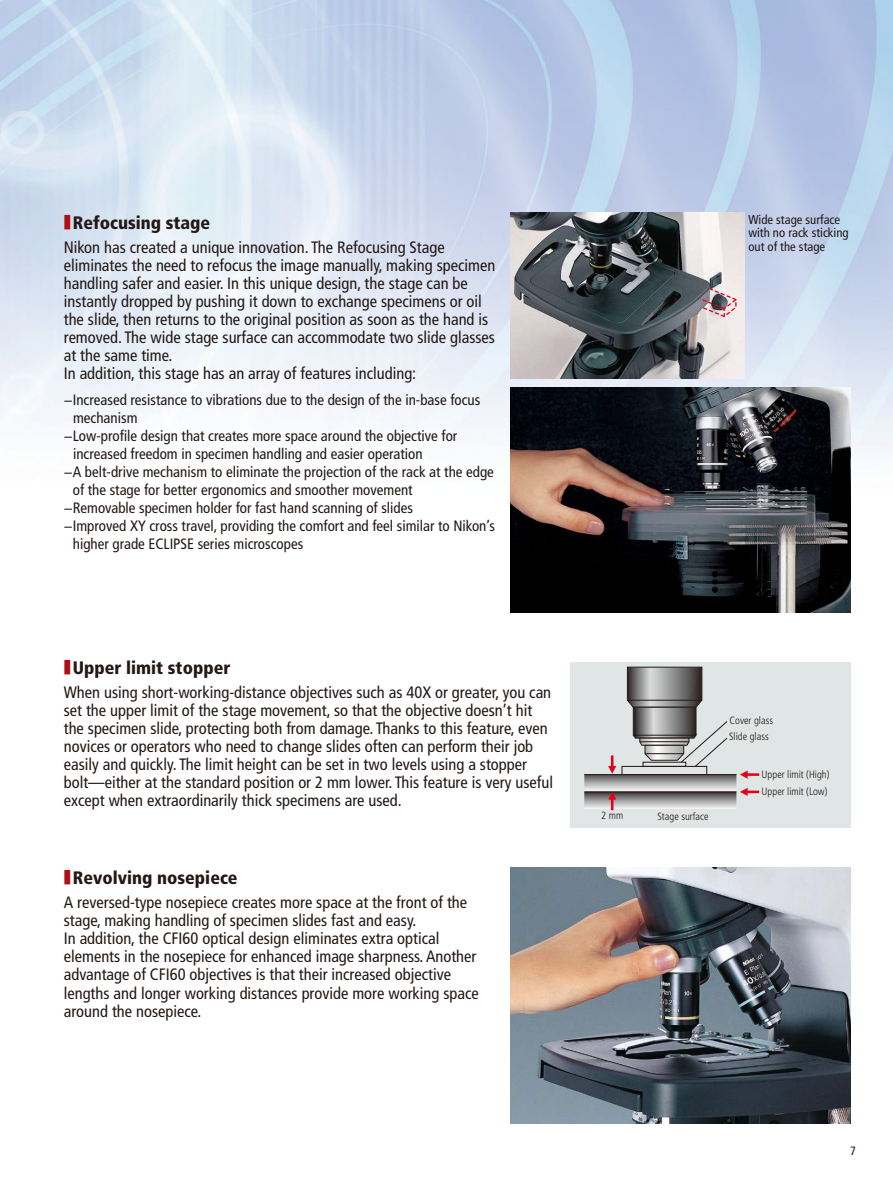
<style>
.page{position:relative;width:893px;height:1187px;background:#fff}
.page>*{position:absolute;margin:0;border:0;box-sizing:border-box;transform-origin:0 0}
.t1{font:900 condensed 18px "Frutiger";color:#231815}
.t2{font:condensed 16.5px/18px "Frutiger";color:#231815}
.t3{font:condensed 15px "Frutiger";color:#231815}
.t4{font:condensed 12.75px/13.8px "Frutiger";color:#231815}
.t5{font:condensed 12px "Frutiger";color:#231815}
.t6{font:300 condensed 10.5px/16px "Frutiger";color:#231815}
.s1{font-family:"Koz Go Pro";font-weight:700;font-stretch:normal;color:#ae0f17}
</style>
<div class="page">
<img style="left:0;top:0;width:893px;height:1124px">
<img style="left:510px;top:867px;width:340px;height:256px">
<img style="left:510px;top:387px;width:340px;height:225px">
<div style="left:570px;top:661px;width:280px;height:166px;background:#dfe6e5"></div>
<img style="left:584px;top:775px;width:152px;height:34px">
<hr style="left:584px;top:774px;width:152px;height:1px;background:#231815">
<hr style="left:584px;top:791px;width:152px;height:1px;background:#231815">
<svg style="left:608px;top:791px;width:8px;height:19px"></svg>
<svg style="left:740px;top:770px;width:19px;height:8px"></svg>
<svg style="left:608px;top:755px;width:8px;height:18px"></svg>
<svg style="left:740px;top:788px;width:19px;height:7px"></svg>
<svg style="left:627px;top:666px;width:101px;height:101px"></svg>
<img style="left:510px;top:213px;width:234px;height:165px">
<svg style="left:698px;top:287px;width:40px;height:31px"></svg>
<p class="t1" style="left:64px;top:215px;width:148px"><span class="s1">■</span> Refocusing stage</p>
<p class="t2" style="left:64px;top:240px;width:433px">Nikon has created a unique innovation. The Refocusing Stage eliminates the need to refocus the image manually, making specimen handling safer and easier. In this unique design, the stage can be instantly dropped by pushing it down to exchange specimens or oil the slide, then returns to the original position as soon as the hand is removed. The wide stage surface can accommodate two slide glasses at the same time.<br>In addition, this stage has an array of features including:</p>
<p class="t3" style="left:64px;top:393px;width:418px">−Increased resistance to vibrations due to the design of the in-base focus</p>
<p class="t3" style="left:73px;top:411px;width:66px">mechanism</p>
<p class="t3" style="left:64px;top:429px;width:395px">−Low-profile design that creates more space around the objective for</p>
<p class="t3" style="left:73px;top:447px;width:351px">increased freedom in specimen handling and easier operation</p>
<p class="t3" style="left:64px;top:465px;width:432px">− A belt-drive mechanism to eliminate the projection of the rack at the edge</p>
<p class="t3" style="left:73px;top:483px;width:341px">of the stage for better ergonomics and smoother movement</p>
<p class="t3" style="left:64px;top:501px;width:351px">−Removable specimen holder for fast hand scanning of slides</p>
<p class="t3" style="left:64px;top:519px;width:433px">− Improved XY cross travel, providing the comfort and feel similar to Nikon’s</p>
<p class="t3" style="left:73px;top:537px;width:232px">higher grade ECLIPSE series microscopes</p>
<p class="t1" style="left:64px;top:659px;width:168px"><span class="s1">■</span> Upper limit stopper</p>
<p class="t2" style="left:64px;top:684px;width:491px">When using short-working-distance objectives such as 40X or greater, you can set the upper limit of the stage movement, so that the objective doesn’t hit the specimen slide, protecting both from damage. Thanks to this feature, even novices or operators who need to change slides often can perform their job easily and quickly. The limit height can be set in two levels using a stopper bolt—either at the standard position or 2 mm lower. This feature is very useful except when extraordinarily thick specimens are used.</p>
<p class="t1" style="left:64px;top:870px;width:175px"><span class="s1">■</span> Revolving nosepiece</p>
<p class="t2" style="left:64px;top:894px;width:417px">A reversed-type nosepiece creates more space at the front of the stage, making handling of specimen slides fast and easy.<br>In addition, the CFI60 optical design eliminates extra optical elements in the nosepiece for enhanced image sharpness. Another advantage of CFI60 objectives is that their increased objective lengths and longer working distances provide more working space around the nosepiece.</p>
<p class="t4" style="left:748px;top:213px;width:102px">Wide stage surface with no rack sticking out of the stage</p>
<p class="t6" style="left:601px;top:808px;width:23px">2 mm</p>
<p class="t6" style="left:657px;top:809px;width:53px">Stage surface</p>
<p class="t6" style="left:729px;top:713px;width:46px">Cover glass<br>Slide glass</p>
<p class="t6" style="left:762px;top:766px;width:69px;line-height:17px">Upper limit (High)<br>Upper limit (Low)</p>
<p class="t5" style="left:850px;top:1145px;width:7px">7</p>
</div>
